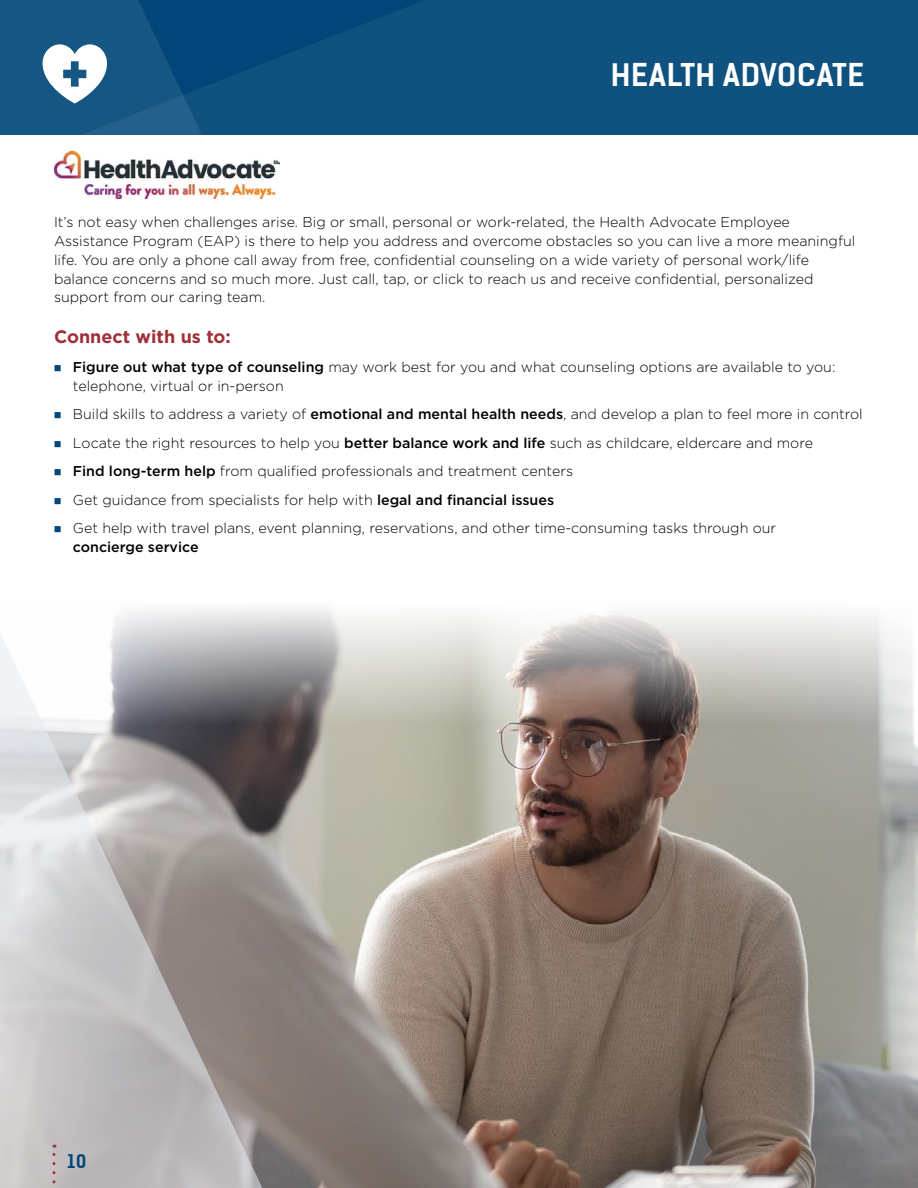
<style>
.page{position:relative;width:918px;height:1188px;background:#fff}
.page>*{position:absolute;margin:0;border:0;box-sizing:border-box;transform-origin:0 0}
.t1{font:700 30px "Kelson Sans";letter-spacing:.025em;color:#fff}
.t2{font:700 18px "Gotham";color:#9e3039}
.t3{font:700 18px "Kelson Sans";color:#004678}
.t4{font:300 14.25px/18.8px "Gotham";color:#000}
.t5{font:500 14.25px "Gotham";color:#000}
.s1{font-weight:500}
</style>
<div class="page">
<svg style="left:205px;top:0;width:713px;height:135px;background:#0d4f7e"></svg>
<img style="left:54px;top:151px;width:225px;height:47px">
<svg style="left:0;top:0;width:205px;height:135px;background:#27638c"></svg>
<img style="left:269px;top:608px;width:649px;height:580px">
<svg style="left:0;top:608px;width:269px;height:580px;background:#b6b3b3"></svg>
<svg style="left:52px;top:1145px;width:3px;height:43px"></svg>
<h1 class="t1" style="left:611px;top:56px;width:255px">HEALTH ADVOCATE</h1>
<p class="t4" style="left:54px;top:213px;width:803px">It’s not easy when challenges arise. Big or small, personal or work-related, the Health Advocate Employee Assistance Program (EAP) is there to help you address and overcome obstacles so you can live a more meaningful life. You are only a phone call away from free, confidential counseling on a wide variety of personal work/life balance concerns and so much more. Just call, tap, or click to reach us and receive confidential, personalized support from our caring team.</p>
<p class="t2" style="left:54px;top:325px;width:178px">Connect with us to:</p>
<p class="t4" style="left:73px;top:357px;width:764px"><span class="s1">Figure out what type of counseling</span> may work best for you and what counseling options are available to you: telephone, virtual or in-person</p>
<p class="t4" style="left:73px;top:399px;width:791px;line-height:28.5px">Build skills to address a variety of <span class="s1">emotional and mental health needs</span>, and develop a plan to feel more in control Locate the right resources to help you <span class="s1">better balance work and life</span> such as childcare, eldercare and more<br><span class="s1">Find long-term help</span> from qualified professionals and treatment centers<br>Get guidance from specialists for help with <span class="s1">legal and financial issues<br></span>Get help with travel plans, event planning, reservations, and other time-consuming tasks through our</p>
<p class="t5" style="left:73px;top:537px;width:127px">concierge service</p>
<p class="t3" style="left:67px;top:1150px;width:20px">10</p>
</div>
